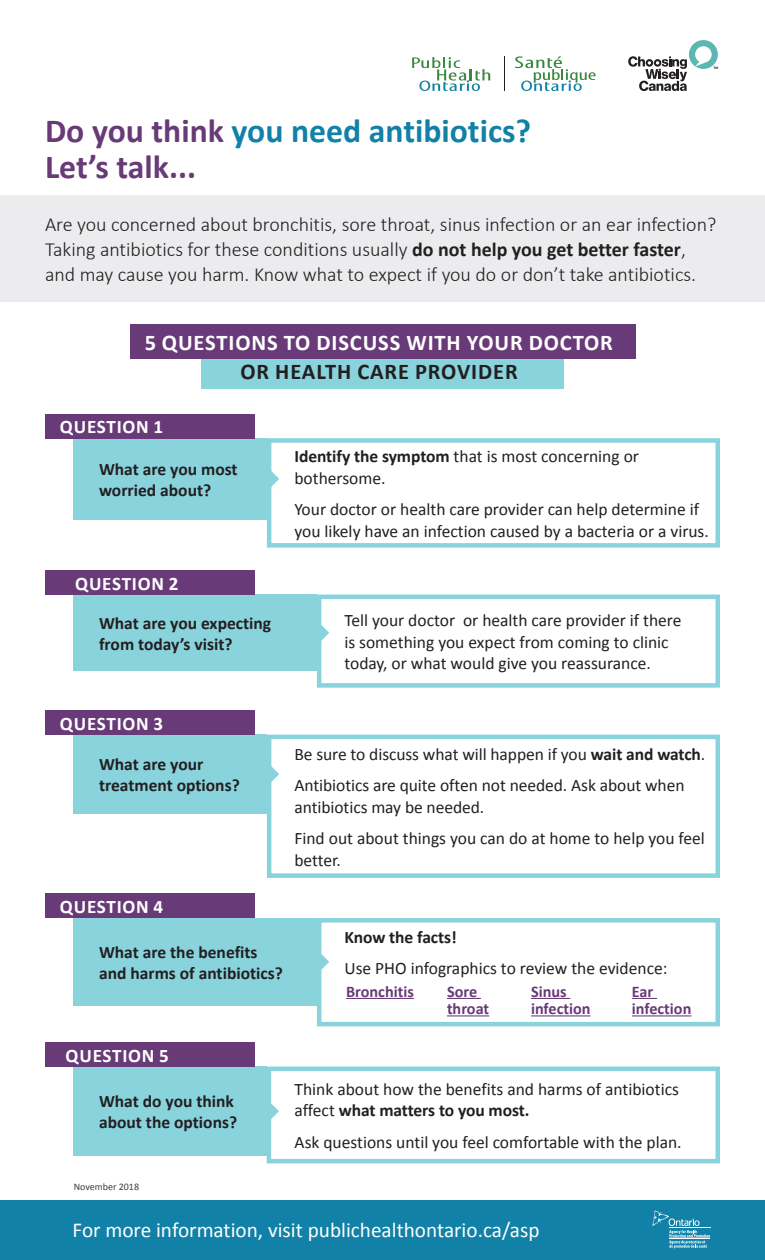
<style>
.page{position:relative;width:765px;height:1260px;background:#fff}
.page>*{position:absolute;margin:0;border:0;box-sizing:border-box;transform-origin:0 0}
.Heading_1_5questions{font:700 33.75px "Calibri";color:#1281a7}
.Heading_1_5questions-2{font:700 33.75px "Calibri";color:#683a78}
.Heading_2_5questions{font:700 22.5px/28.8px "Calibri";letter-spacing:.04em;color:#fff;text-align:center}
.t1{font:21.25px "Calibri";color:#fff}
.t2{font:300 20px/25px "Calibri";color:#231f20}
.Heading_3_5questions{font:700 19.12px "Calibri";letter-spacing:.04em;color:#fff}
.Paragraph{font:17.5px/21.4px "Calibri";color:#231f20}
.Heading_3_5questions-2{font:700 17.5px/21.4px "Calibri";color:#231f20}
.Paragraph-2{font:700 17.5px "Calibri";letter-spacing:-.005em;color:#231f20}
.Paragraph_Style_1{font:700 16.25px/17.5px "Calibri";color:#683a78}
.t3{font:10px "Calibri";color:#3e3e3f}
.s1{color:#683a78}
.s2{font-weight:700}
.s3{color:#231f20}
</style>
<div class="page">
<div style="left:0;top:1201px;width:765px;height:59px;background:#1281a7"></div>
<svg style="left:652px;top:1210px;width:58px;height:39px"></svg>
<div style="left:0;top:196px;width:765px;height:106px;background:#ececee"></div>
<div style="left:73px;top:595px;width:244px;height:76px;background:#89d3dd"></div>
<div style="left:317px;top:595px;width:403px;height:93px;border:4px solid #89d3dd"></div>
<div style="left:45px;top:570px;width:210px;height:25px;background:#683a78"></div>
<svg style="left:317px;top:611px;width:12px;height:44px"></svg>
<div style="left:73px;top:735px;width:194px;height:79px;background:#89d3dd"></div>
<div style="left:267px;top:735px;width:453px;height:143px;border:4px solid #89d3dd"></div>
<div style="left:45px;top:710px;width:210px;height:25px;background:#683a78"></div>
<svg style="left:267px;top:752px;width:12px;height:44px"></svg>
<div style="left:73px;top:1067px;width:194px;height:89px;background:#89d3dd"></div>
<div style="left:267px;top:1067px;width:453px;height:96px;border:4px solid #89d3dd"></div>
<div style="left:45px;top:1042px;width:210px;height:25px;background:#683a78"></div>
<svg style="left:267px;top:1089px;width:12px;height:44px"></svg>
<div style="left:73px;top:438px;width:194px;height:82px;background:#89d3dd"></div>
<div style="left:267px;top:438px;width:453px;height:110px;border:4px solid #89d3dd"></div>
<svg style="left:267px;top:457px;width:12px;height:44px"></svg>
<div style="left:45px;top:414px;width:210px;height:24px;background:#683a78"></div>
<div style="left:73px;top:918px;width:244px;height:88px;background:#89d3dd"></div>
<div style="left:317px;top:918px;width:403px;height:108px;border:4px solid #89d3dd"></div>
<div style="left:45px;top:894px;width:210px;height:24px;background:#683a78"></div>
<svg style="left:317px;top:940px;width:12px;height:44px"></svg>
<hr style="left:346px;top:998px;width:68px;height:1px;background:#683a78">
<hr style="left:447px;top:998px;width:34px;height:1px;background:#683a78">
<hr style="left:447px;top:1015px;width:42px;height:1px;background:#683a78">
<hr style="left:531px;top:998px;width:39px;height:1px;background:#683a78">
<hr style="left:531px;top:1015px;width:60px;height:1px;background:#683a78">
<svg style="left:632px;top:998px;width:25px;height:1px"></svg>
<hr style="left:632px;top:1015px;width:59px;height:1px;background:#683a78">
<div style="left:201px;top:354px;width:363px;height:35px;background:#89d3dd"></div>
<div style="left:130px;top:324px;width:505px;height:35px;background:#683a78"></div>
<svg style="left:412px;top:57px;width:78px;height:34px"></svg>
<hr style="left:505px;top:56px;width:1px;height:35px;background:#211d1e">
<svg style="left:515px;top:56px;width:81px;height:35px"></svg>
<svg style="left:628px;top:40px;width:90px;height:51px"></svg>
<p class="Heading_1_5questions" style="left:45px;top:109px;width:488px"><span class="s1">Do you think</span> you need antibiotics?</p>
<p class="Heading_1_5questions-2" style="left:45px;top:145px;width:153px">Let’s talk...</p>
<p class="t2" style="left:45px;top:212px;width:673px">Are you concerned about bronchitis, sore throat, sinus infection or an ear infection?</p>
<p class="t2" style="left:45px;top:237px;width:653px">Taking antibiotics for these conditions usually <span class="s2">do not help you get better faster</span>, and may cause you harm. Know what to expect if you do or don’t take antibiotics.</p>
<p class="Heading_2_5questions" style="left:145px;top:328px;width:470px">5 QUESTIONS TO DISCUSS WITH YOUR DOCTOR<br><span class="s3">OR HEALTH CARE PROVIDER</span></p>
<p class="Heading_3_5questions" style="left:60px;top:415px;width:105px">QUESTION 1</p>
<p class="Heading_3_5questions-2" style="left:99px;top:458px;width:140px">What are you most worried about?</p>
<p class="Heading_3_5questions" style="left:75px;top:571px;width:105px">QUESTION 2</p>
<p class="Paragraph" style="left:294px;top:446px;width:346px"><span class="s2">Identify the symptom</span> that is most concerning or bothersome.</p>
<p class="Paragraph" style="left:294px;top:499px;width:416px">Your doctor or health care provider can help determine if you likely have an infection caused by a bacteria or a virus.</p>
<p class="Heading_3_5questions-2" style="left:99px;top:612px;width:174px">What are you expecting from today’s visit?</p>
<p class="Paragraph" style="left:344px;top:610px;width:339px">Tell your doctor or health care provider if there is something you expect from coming to clinic today, or what would give you reassurance.</p>
<p class="Heading_3_5questions" style="left:60px;top:711px;width:105px">QUESTION 3</p>
<p class="Heading_3_5questions-2" style="left:99px;top:754px;width:142px">What are your treatment options?</p>
<p class="Paragraph" style="left:294px;top:744px;width:412px">Be sure to discuss what will happen if you <span class="s2">wait and watch</span>.</p>
<p class="Paragraph" style="left:294px;top:775px;width:392px">Antibiotics are quite often not needed. Ask about when antibiotics may be needed.</p>
<p class="Paragraph" style="left:294px;top:828px;width:412px">Find out about things you can do at home to help you feel better.</p>
<p class="Heading_3_5questions" style="left:60px;top:894px;width:105px">QUESTION 4</p>
<p class="Heading_3_5questions-2" style="left:99px;top:941px;width:185px">What are the benefits and harms of antibiotics?</p>
<p class="Paragraph-2" style="left:344px;top:926px;width:114px">Know the facts!</p>
<p class="Paragraph" style="left:344px;top:958px;width:325px">Use PHO infographics to review the evidence:</p>
<p class="Paragraph_Style_1" style="left:346px;top:982px;width:69px">Bronchitis</p>
<p class="Paragraph_Style_1" style="left:447px;top:982px;width:44px">Sore throat</p>
<p class="Paragraph_Style_1" style="left:531px;top:982px;width:61px">Sinus infection</p>
<p class="Paragraph_Style_1" style="left:632px;top:982px;width:61px">Ear infection</p>
<p class="Heading_3_5questions" style="left:66px;top:1043px;width:105px">QUESTION 5</p>
<p class="Heading_3_5questions-2" style="left:99px;top:1091px;width:140px">What do you think about the options?</p>
<p class="t3" style="left:74px;top:1181px;width:67px">November 2018</p>
<p class="Paragraph" style="left:295px;top:1079px;width:386px">Think about how the benefits and harms of antibiotics affect <span class="s2">what matters to you most.</span></p>
<p class="Paragraph" style="left:295px;top:1132px;width:389px">Ask questions until you feel comfortable with the plan.</p>
<p class="t1" style="left:73px;top:1217px;width:468px">For more information, visit publichealthontario.ca/asp</p>
</div>
